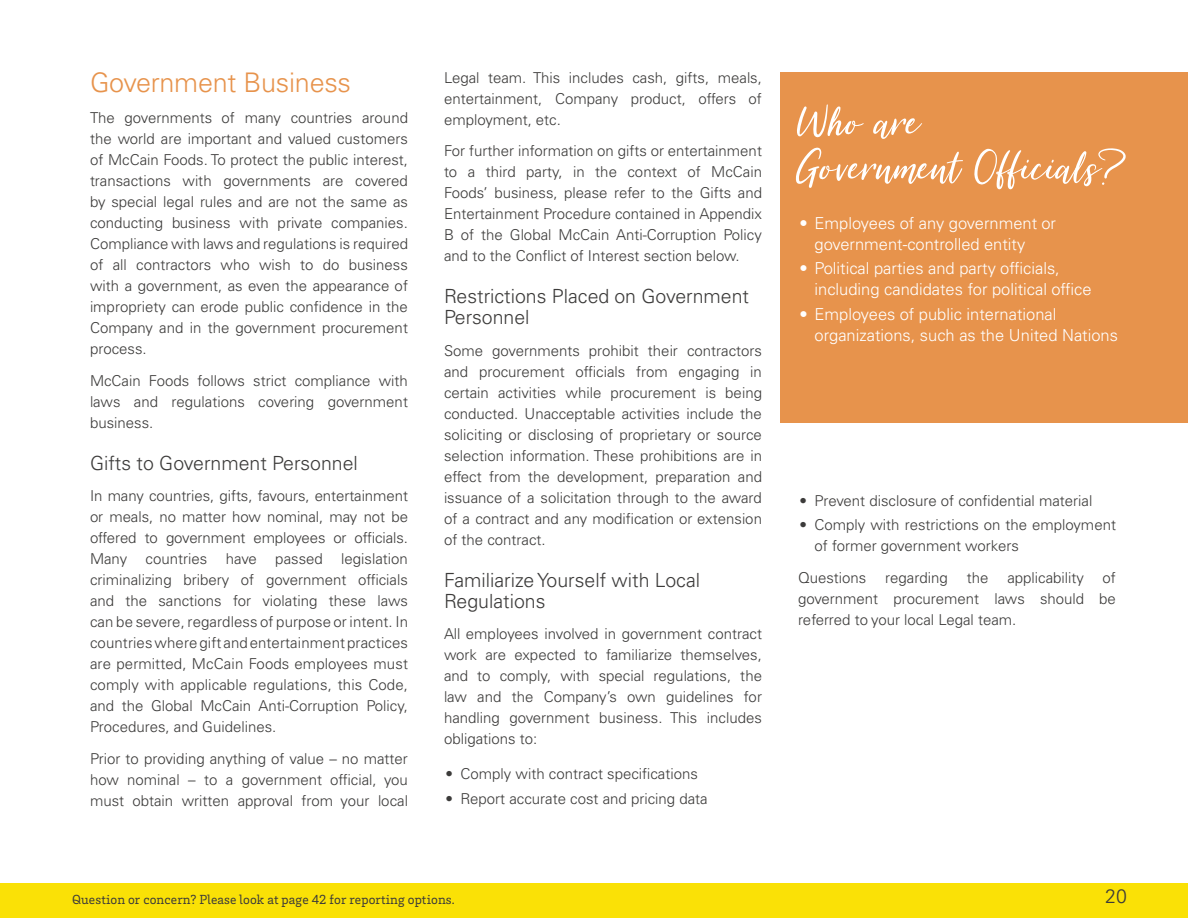
<style>
.page{position:relative;width:1188px;height:918px;background:#fff}
.page>*{position:absolute;margin:0;border:0;box-sizing:border-box;transform-origin:0 0}
.callout_head{font:54px/45px "Summer Festival";color:#fff}
.t1{font:300 27px "Univers LT Pro 45";letter-spacing:-.01em;color:#e7934c}
.subheader{font:300 19.5px/21px "Univers LT Pro 45";color:#3c3b3a}
.bullets{font:300 16.5px/21px "Univers LT Pro 45";color:#fff}
.body{font:300 15px/21px "Univers LT Pro 45";color:#3c3b3a;text-align:justify}
.bullets-2{font:300 15px "Univers LT Pro 45";color:#3c3b3a}
.bullets-last{font:300 15px/21px "Univers LT Pro 45";color:#3c3b3a}
.t2{font:13.5px "Brix Slab";letter-spacing:.01em;color:#3c3b3a}
</style>
<div class="page">
<div style="left:780px;top:72px;width:408px;height:351px;background:#e7934c"></div>
<div style="left:0;top:883px;width:1188px;height:35px;background:#fae106"></div>
<p class="t1" style="left:90px;top:64px;width:263px">Government Business</p>
<p class="body" style="left:90px;top:107px;width:320px">The governments of many countries around the world are important and valued customers of McCain Foods. To protect the public interest, transactions with governments are covered by special legal rules and are not the same as conducting business with private companies.<br>Compliance with laws and regulations is required of all contractors who wish to do business with a government, as even the appearance of impropriety can erode public confidence in the Company and in the government procurement process.</p>
<p class="body" style="left:90px;top:369px;width:319px">McCain Foods follows strict compliance with laws and regulations covering government business.</p>
<p class="subheader" style="left:90px;top:452px;width:269px">Gifts to Government Personnel</p>
<p class="body" style="left:90px;top:485px;width:320px">In many countries, gifts, favours, entertainment or meals, no matter how nominal, may not be offered to government employees or officials.<br>Many countries have passed legislation criminalizing bribery of government officials and the sanctions for violating these laws can be severe, regardless of purpose or intent. In countries where gift and entertainment practices are permitted, McCain Foods employees must comply with applicable regulations, this Code, and the Global McCain Anti-Corruption Policy, Procedures, and Guidelines.</p>
<p class="body" style="left:90px;top:747px;width:320px">Prior to providing anything of value – no matter how nominal – to a government official, you must obtain written approval from your local</p>
<p class="body" style="left:444px;top:67px;width:320px">Legal team. This includes cash, gifts, meals, entertainment, Company product, offers of employment, etc.</p>
<p class="body" style="left:444px;top:140px;width:320px">For further information on gifts or entertainment to a third party, in the context of McCain Foods’ business, please refer to the Gifts and Entertainment Procedure contained in Appendix B of the Global McCain Anti-Corruption Policy and to the Conflict of Interest section below.</p>
<p class="subheader" style="left:444px;top:285px;width:307px">Restrictions Placed on Government<br>Personnel</p>
<p class="body" style="left:444px;top:340px;width:320px">Some governments prohibit their contractors and procurement officials from engaging in certain activities while procurement is being conducted. Unacceptable activities include the soliciting or disclosing of proprietary or source selection information. These prohibitions are in effect from the development, preparation and issuance of a solicitation through to the award of a contract and any modification or extension of the contract.</p>
<p class="subheader" style="left:444px;top:569px;width:258px">Familiarize Yourself with Local<br>Regulations</p>
<p class="body" style="left:444px;top:623px;width:320px">All employees involved in government contract work are expected to familiarize themselves, and to comply, with special regulations, the law and the Company’s own guidelines for handling government business. This includes obligations to:</p>
<p class="bullets-2" style="left:446px;top:764px;width:254px">• Comply with contract specifications</p>
<p class="bullets-2" style="left:446px;top:788px;width:264px">• Report accurate cost and pricing data</p>
<p class="callout_head" style="left:798px;top:102px;width:330px">Who are<br>Government Officials?</p>
<p class="bullets" style="left:814px;top:212px;width:243px;text-indent:-15px">• Employees of any government or government-controlled entity</p>
<p class="bullets" style="left:814px;top:258px;width:279px;text-indent:-15px">• Political parties and party officials, including candidates for political office</p>
<p class="bullets" style="left:814px;top:303px;width:305px;text-indent:-15px">• Employees of public international organizations, such as the United Nations</p>
<p class="bullets-2" style="left:800px;top:491px;width:294px">• Prevent disclosure of confidential material</p>
<p class="bullets-last" style="left:814px;top:514px;width:303px;text-indent:-15px">• Comply with restrictions on the employment of former government workers</p>
<p class="body" style="left:798px;top:567px;width:70px">Questions</p>
<p class="body" style="left:885px;top:567px;width:64px">regarding</p>
<p class="body" style="left:967px;top:567px;width:23px">the</p>
<p class="body" style="left:798px;top:567px;width:319px;text-indent:209px">applicability of government procurement laws should be referred to your local Legal team.</p>
<p class="t2" style="left:72px;top:891px;width:384px">Question or concern? Please look at page 42 for reporting options.</p>
<h3 class="subheader" style="left:1105px;top:886px;width:23px">20</h3>
</div>
